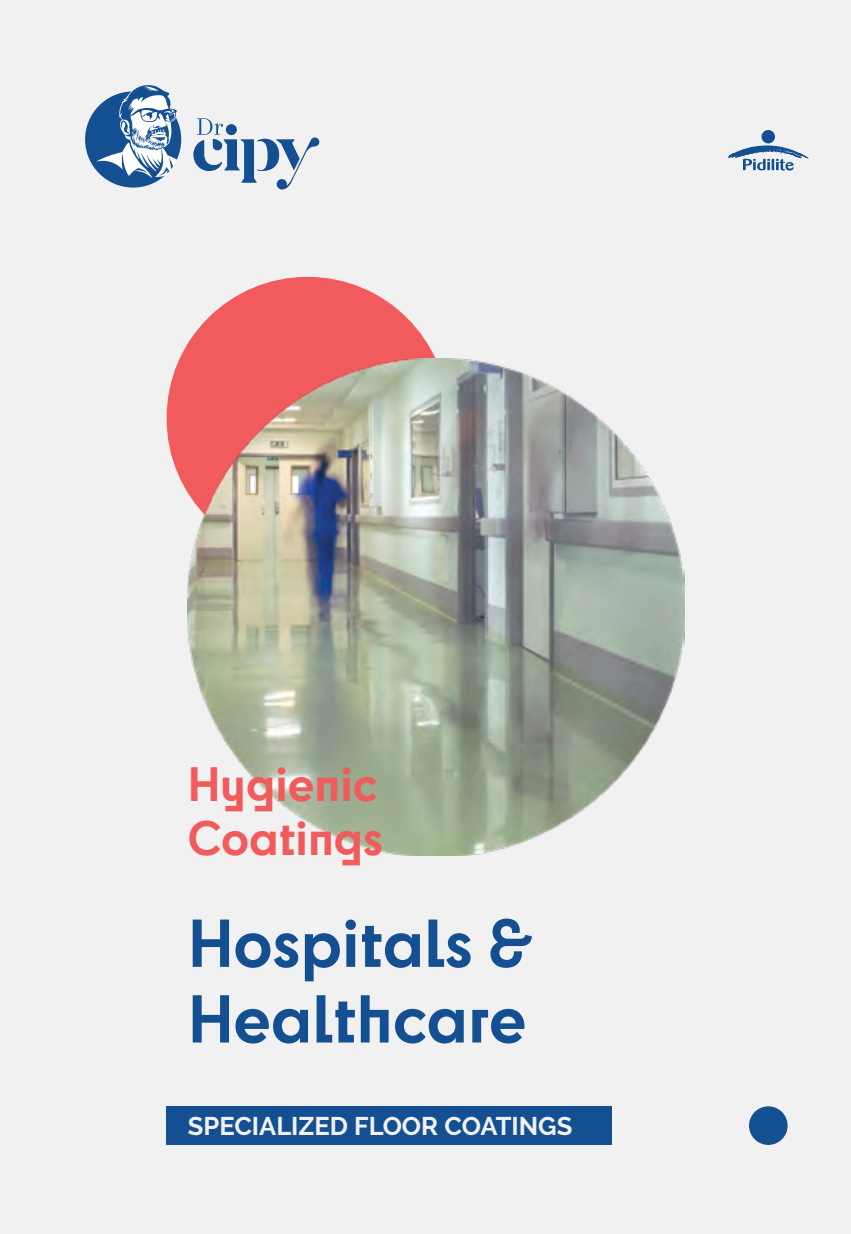
<style>
.page{position:relative;width:851px;height:1234px;background:#fff}
.page>*{position:absolute;margin:0;border:0;box-sizing:border-box;transform-origin:0 0}
.t1{font:700 63px/75.6px "Cy";color:#145091}
.t2{font:700 45px/54px "Cy";color:#f15b5c}
.t3{font:700 25.5px "Raleway";color:#f1f1f2}
</style>
<div class="page">
<div style="left:0;top:0;width:850px;height:1233px;background:#f1f1f2"></div>
<div style="left:166px;top:277px;width:282px;height:282px;background:#f15b5d;border-radius:141px"></div>
<img style="left:188px;top:359px;width:496px;height:496px">
<div style="left:748px;top:1106px;width:39px;height:38px;background:#145091;border-radius:19px"></div>
<div style="left:761px;top:130px;width:13px;height:13px;background:#145091;border-radius:50%"></div>
<svg style="left:728px;top:145px;width:80px;height:25px"></svg>
<div style="left:167px;top:1106px;width:444px;height:38px;background:#145091"></div>
<svg style="left:193px;top:118px;width:126px;height:71px"></svg>
<svg style="left:85px;top:85px;width:96px;height:102px"></svg>
<h2 class="t2" style="left:188px;top:754px;width:197px">Hygienic<br>Coatings</h2>
<h1 class="t1" style="left:188px;top:902px;width:345px">Hospitals &amp;<br>Healthcare</h1>
<p class="t3" style="left:188px;top:1110px;width:386px">SPECIALIZED FLOOR COATINGS</p>
</div>
